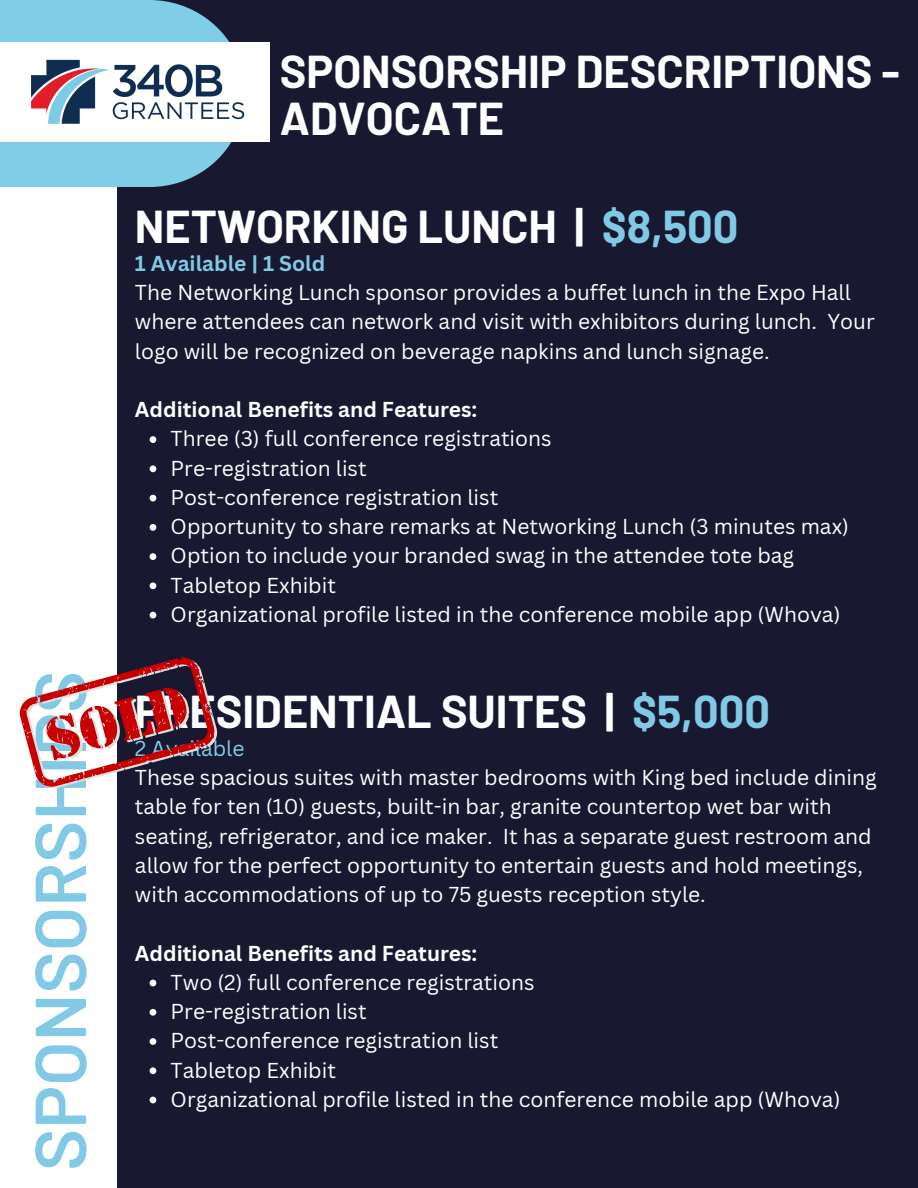
<style>
.page{position:relative;width:918px;height:1188px;background:#fff}
.page>*{position:absolute;margin:0;border:0;box-sizing:border-box;transform-origin:0 0}
.t1{font:600 71.85px "Barlow";color:#81c9e4}
.t2{font:700 45px/47.2px "Barlow";color:#fff}
.t3{font:21px/29.2px "Canva Sans";color:#fff}
.t4{font:700 21px "Canva Sans";color:#fff}
.t5{font:700 21px "Canva Sans";color:#81c9e4}
.t6{font:21px "Canva Sans";color:#80cde7}
.s1{color:#81c9e4}
</style>
<div class="page">
<div style="left:117px;top:0;width:801px;height:1188px;background:#181830"></div>
<svg style="left:0;top:0;width:245px;height:187px;fill:#80cde7"></svg>
<img style="left:0;top:42px;width:270px;height:99px">
<svg style="left:150px;top:436px;width:6px;height:7px"></svg>
<svg style="left:150px;top:465px;width:6px;height:7px"></svg>
<svg style="left:150px;top:495px;width:6px;height:6px"></svg>
<svg style="left:150px;top:524px;width:6px;height:7px"></svg>
<svg style="left:150px;top:553px;width:6px;height:7px"></svg>
<svg style="left:150px;top:582px;width:6px;height:7px"></svg>
<svg style="left:150px;top:612px;width:6px;height:6px"></svg>
<svg style="left:150px;top:980px;width:6px;height:6px"></svg>
<svg style="left:150px;top:1009px;width:6px;height:7px"></svg>
<svg style="left:150px;top:1038px;width:6px;height:7px"></svg>
<svg style="left:150px;top:1067px;width:6px;height:7px"></svg>
<svg style="left:150px;top:1097px;width:6px;height:6px"></svg>
<svg style="left:19px;top:657px;width:198px;height:131px"></svg>
<h2 class="t1" style="left:14px;top:1171px;width:502px;rotate:-90deg">SPONSORSHIPS</h2>
<p class="t2" style="left:280px;top:46px;width:622px">SPONSORSHIP DESCRIPTIONS -<br>ADVOCATE</p>
<p class="t2" style="left:135px;top:201px;width:605px">NETWORKING LUNCH | <span class="s1">$8,500</span></p>
<h3 class="t5" style="left:135px;top:248px;width:192px">1 Available | 1 Sold</h3>
<p class="t3" style="left:135px;top:277px;width:741px">The Networking Lunch sponsor provides a buffet lunch in the Expo Hall where attendees can network and visit with exhibitors during lunch. Your logo will be recognized on beverage napkins and lunch signage.</p>
<p class="t4" style="left:135px;top:395px;width:344px">Additional Benefits and Features:</p>
<p class="t3" style="left:171px;top:424px;width:383px">Three (3) full conference registrations</p>
<p class="t3" style="left:171px;top:453px;width:198px">Pre-registration list</p>
<p class="t3" style="left:171px;top:482px;width:329px">Post-conference registration list</p>
<p class="t3" style="left:171px;top:511px;width:680px">Opportunity to share remarks at Networking Lunch (3 minutes max)</p>
<p class="t3" style="left:171px;top:541px;width:625px">Option to include your branded swag in the attendee tote bag</p>
<h2 class="t3" style="left:171px;top:570px;width:167px">Tabletop Exhibit</h2>
<p class="t3" style="left:171px;top:599px;width:671px">Organizational profile listed in the conference mobile app (Whova)</p>
<p class="t2" style="left:135px;top:686px;width:637px">PRESIDENTIAL SUITES | <span class="s1">$5,000</span></p>
<h3 class="t6" style="left:135px;top:733px;width:111px">2 Available</h3>
<p class="t3" style="left:135px;top:762px;width:743px">These spacious suites with master bedrooms with King bed include dining table for ten (10) guests, built-in bar, granite countertop wet bar with seating, refrigerator, and ice maker. It has a separate guest restroom and allow for the perfect opportunity to entertain guests and hold meetings, with accommodations of up to 75 guests reception style.</p>
<p class="t4" style="left:135px;top:938px;width:344px">Additional Benefits and Features:</p>
<p class="t3" style="left:171px;top:967px;width:365px">Two (2) full conference registrations</p>
<p class="t3" style="left:171px;top:996px;width:198px">Pre-registration list</p>
<p class="t3" style="left:171px;top:1025px;width:329px">Post-conference registration list</p>
<p class="t3" style="left:171px;top:1055px;width:167px">Tabletop Exhibit</p>
<h1 class="t3" style="left:171px;top:1084px;width:671px">Organizational profile listed in the conference mobile app (Whova)</h1>
</div>
